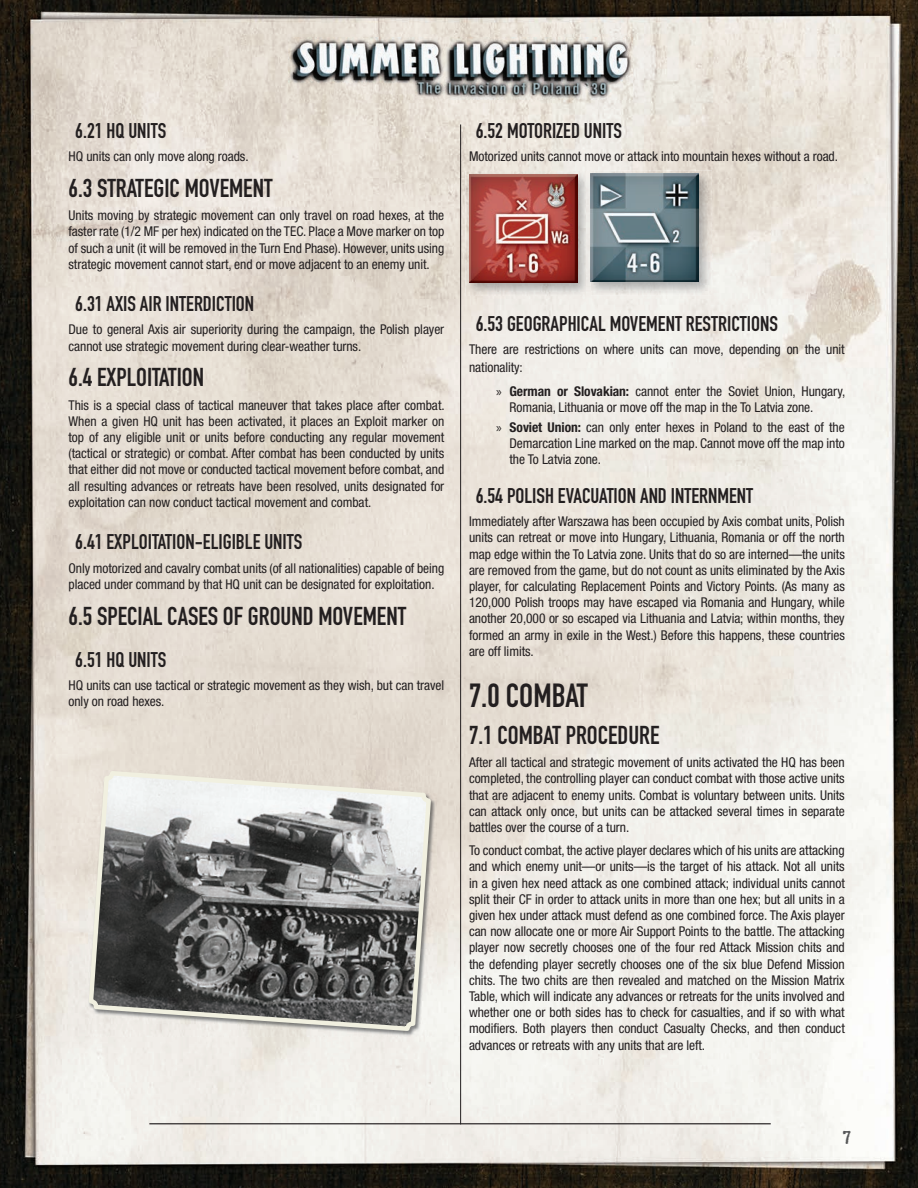
<style>
.page{position:relative;width:918px;height:1188px;background:#fff}
.page>*{position:absolute;margin:0;border:0;box-sizing:border-box;transform-origin:0 0}
.t1{font:33px "DIN Engschrift Std";color:#231f20}
.t2{font:25.5px "DIN Engschrift Std";color:#231f20}
.t3{font:21px "DIN Engschrift Std";color:#231f20}
.t4{font:16.5px "Adler";color:#555657}
.t5{font:condensed 13.5px/16.2px "Helvetica Neue";letter-spacing:-.005em;color:#231f20;text-align:justify}
.s1{font-family:"Myriad Pro";font-stretch:normal}
.s2{font-weight:700}
</style>
<div class="page">
<img style="left:0;top:0;width:918px;height:1188px">
<hr style="left:460px;top:125px;width:1px;height:999px;background:#231f20">
<hr style="left:149px;top:1123px;width:622px;height:1px;background:#231f20">
<img style="left:289px;top:37px;width:343px;height:63px">
<img style="left:465px;top:171px;width:125px;height:125px">
<img style="left:469px;top:175px;width:108px;height:108px">
<img style="left:587px;top:170px;width:125px;height:125px">
<img style="left:587px;top:171px;width:3px;height:124px">
<img style="left:591px;top:174px;width:108px;height:108px">
<svg style="left:86px;top:672px;width:347px;height:458px;background:#b4b2ad"></svg>
<p class="t3" style="left:75px;top:118px;width:93px">6.21 HQ UNITS</p>
<p class="t5" style="left:69px;top:148px;width:182px">HQ units can only move along roads.</p>
<p class="t2" style="left:69px;top:173px;width:205px">6.3 STRATEGIC MOVEMENT</p>
<p class="t5" style="left:69px;top:207px;width:377px">Units moving by strategic movement can only travel on road hexes, at the faster rate (1/2 MF per hex) indicated on the TEC. Place a Move marker on top of such a unit (it will be removed in the Turn End Phase). However, units using strategic movement cannot start, end or move adjacent to an enemy unit.</p>
<p class="t3" style="left:75px;top:292px;width:180px">6.31 AXIS AIR INTERDICTION</p>
<p class="t5" style="left:69px;top:322px;width:377px">Due to general Axis air superiority during the campaign, the Polish player cannot use strategic movement during clear-weather turns.</p>
<p class="t2" style="left:69px;top:363px;width:137px">6.4 EXPLOITATION</p>
<p class="t5" style="left:69px;top:397px;width:378px">This is a special class of tactical maneuver that takes place after combat.<br>When a given HQ unit has been activated, it places an Exploit marker on top of any eligible unit or units before conducting any regular movement (tactical or strategic) or combat. After combat has been conducted by units that either did not move or conducted tactical movement before combat, and all resulting advances or retreats have been resolved, units designated for exploitation can now conduct tactical movement and combat.</p>
<p class="t3" style="left:75px;top:530px;width:229px">6.41 EXPLOITATION-ELIGIBLE UNITS</p>
<p class="t5" style="left:69px;top:560px;width:377px">Only motorized and cavalry combat units (of all nationalities) capable of being placed under command by that HQ unit can be designated for exploitation.</p>
<p class="t2" style="left:69px;top:601px;width:339px">6.5 SPECIAL CASES OF GROUND MOVEMENT</p>
<p class="t3" style="left:75px;top:647px;width:93px">6.51 HQ UNITS</p>
<p class="t5" style="left:69px;top:677px;width:377px">HQ units can use tactical or strategic movement as they wish, but can travel only on road hexes.</p>
<p class="t3" style="left:476px;top:118px;width:148px">6.52 MOTORIZED UNITS</p>
<p class="t5" style="left:469px;top:148px;width:370px">Motorized units cannot move or attack into mountain hexes without a road.</p>
<p class="t3" style="left:476px;top:312px;width:304px">6.53 GEOGRAPHICAL MOVEMENT RESTRICTIONS</p>
<p class="t5" style="left:469px;top:341px;width:377px;line-height:18px">There are restrictions on where units can move, depending on the unit nationality:</p>
<p class="t5" style="left:510px;top:383px;width:337px;text-indent:-14px"><span class="s1">»</span> <span class="s2">German or Slovakian:</span> cannot enter the Soviet Union, Hungary,<br>Romania, Lithuania or move off the map in the To Latvia zone.</p>
<p class="t5" style="left:510px;top:419px;width:337px;text-indent:-14px"><span class="s1">»</span> <span class="s2">Soviet Union:</span> can only enter hexes in Poland to the east of the Demarcation Line marked on the map. Cannot move off the map into the To Latvia zone.</p>
<p class="t3" style="left:476px;top:483px;width:279px">6.54 POLISH EVACUATION AND INTERNMENT</p>
<p class="t5" style="left:469px;top:513px;width:377px">Immediately after Warszawa has been occupied by Axis combat units, Polish units can retreat or move into Hungary, Lithuania, Romania or off the north map edge within the To Latvia zone. Units that do so are interned—the units are removed from the game, but do not count as units eliminated by the Axis player, for calculating Replacement Points and Victory Points. (As many as 120,000 Polish troops may have escaped via Romania and Hungary, while another 20,000 or so escaped via Lithuania and Latvia; within months, they formed an army in exile in the West.) Before this happens, these countries are off limits.</p>
<p class="t1" style="left:469px;top:676px;width:120px">7.0 COMBAT</p>
<p class="t2" style="left:469px;top:720px;width:192px">7.1 COMBAT PROCEDURE</p>
<p class="t5" style="left:469px;top:754px;width:377px">After all tactical and strategic movement of units activated the HQ has been completed, the controlling player can conduct combat with those active units that are adjacent to enemy units. Combat is voluntary between units. Units can attack only once, but units can be attacked several times in separate battles over the course of a turn.</p>
<p class="t5" style="left:469px;top:842px;width:377px">To conduct combat, the active player declares which of his units are attacking and which enemy unit—or units—is the target of his attack. Not all units in a given hex need attack as one combined attack; individual units cannot split their CF in order to attack units in more than one hex; but all units in a given hex under attack must defend as one combined force. The Axis player can now allocate one or more Air Support Points to the battle. The attacking player now secretly chooses one of the four red Attack Mission chits and the defending player secretly chooses one of the six blue Defend Mission chits. The two chits are then revealed and matched on the Mission Matrix Table, which will indicate any advances or retreats for the units involved and whether one or both sides has to check for casualties, and if so with what modifiers. Both players then conduct Casualty Checks, and then conduct advances or retreats with any units that are left.</p>
<p class="t4" style="left:843px;top:1130px;width:10px">7</p>
</div>
